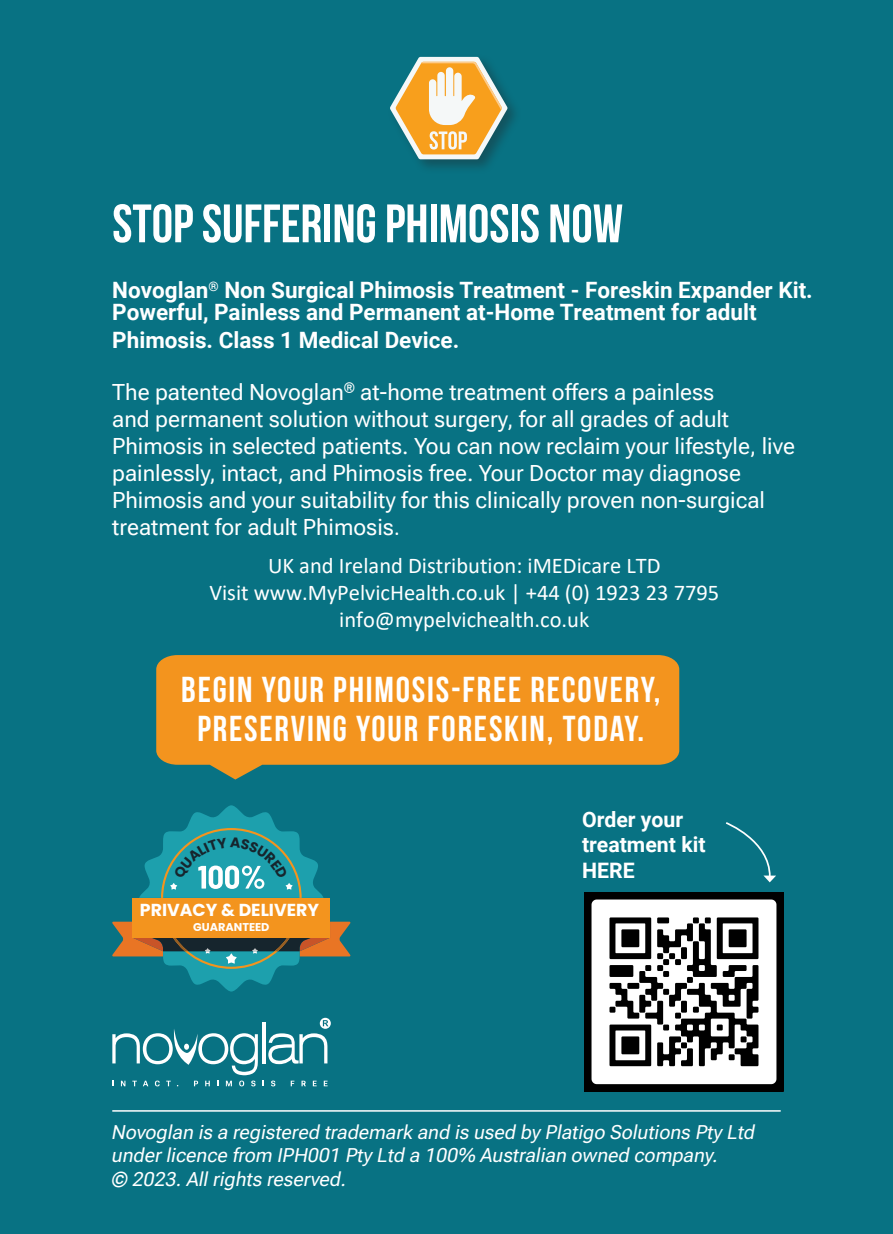
<style>
.page{position:relative;width:893px;height:1234px;background:#fff}
.page>*{position:absolute;margin:0;border:0;box-sizing:border-box;transform-origin:0 0}
.t1{font:700 54px "Bebas Neue";color:#fff}
.t2{font:700 36px/39px "Bebas Neue";letter-spacing:.05em;color:#fff;text-align:center}
.t3{font:22.5px/27px "Roboto Flex";color:#fff}
.t4{font:700 22.5px/21.6px "Roboto";color:#fff}
.t5{font:22.5px/27px "Calibri";color:#fff;text-align:center}
.t6{font:700 21.3px/25.5px "Roboto";color:#fff}
.t7{font:19.5px/23.4px "Roboto Flex";color:#fff}
.t8{font:700 17.4px "Poppins";color:#fff}
.t9{font:700 11.25px "Poppins";color:#fff}
.s1{font-family:"Calibri"}
</style>
<div class="page">
<div style="left:0;top:0;width:893px;height:1233px;background:#087283"></div>
<div style="left:388px;top:54px;width:134px;height:120px;background:#231f20;opacity:.37"></div>
<svg style="left:390px;top:57px;width:117px;height:102px"></svg>
<hr style="left:262px;top:1021px;width:4px;height:42px;background:#fff">
<svg style="left:268px;top:1017px;width:63px;height:46px"></svg>
<svg style="left:112px;top:1029px;width:146px;height:45px"></svg>
<svg style="left:121px;top:1080px;width:4px;height:5px"></svg>
<svg style="left:132px;top:1080px;width:5px;height:5px"></svg>
<svg style="left:143px;top:1080px;width:5px;height:5px"></svg>
<svg style="left:155px;top:1080px;width:5px;height:6px"></svg>
<svg style="left:166px;top:1080px;width:5px;height:5px"></svg>
<svg style="left:194px;top:1080px;width:4px;height:5px"></svg>
<svg style="left:205px;top:1080px;width:5px;height:5px"></svg>
<svg style="left:226px;top:1080px;width:6px;height:5px"></svg>
<svg style="left:239px;top:1080px;width:5px;height:6px"></svg>
<svg style="left:251px;top:1080px;width:5px;height:6px"></svg>
<svg style="left:271px;top:1080px;width:4px;height:6px"></svg>
<svg style="left:301px;top:1080px;width:5px;height:5px"></svg>
<svg style="left:313px;top:1080px;width:4px;height:5px"></svg>
<svg style="left:324px;top:1080px;width:4px;height:5px"></svg>
<svg style="left:156px;top:655px;width:523px;height:124px;background:#d89029"></svg>
<hr style="left:112px;top:1109px;width:669px;height:2px;background:#fff">
<svg style="left:726px;top:822px;width:50px;height:60px"></svg>
<img style="left:584px;top:892px;width:199px;height:199px">
<svg style="left:112px;top:805px;width:238px;height:186px"></svg>
<h1 class="t1" style="left:112px;top:194px;width:512px">STOP SUFFERING PHIMOSIS NOW</h1>
<p class="t4" style="left:112px;top:278px;width:702px">Novoglan<sup>®</sup> Non Surgical Phimosis Treatment - Foreskin Expander Kit.<br>Powerful, Painless and Permanent at-Home Treatment for adult</p>
<p class="t4" style="left:112px;top:328px;width:348px">Phimosis. Class 1 Medical Device.</p>
<p class="t3" style="left:112px;top:376px;width:684px">The patented Novoglan<sup>®</sup> at-home treatment offers a painless<br>and permanent solution without surgery, for all grades of adult Phimosis in selected patients. You can now reclaim your lifestyle, live painlessly, intact, and Phimosis free. Your Doctor may diagnose Phimosis and your suitability for this clinically proven non-surgical treatment for adult Phimosis<span class="s1">.</span></p>
<p class="t5" style="left:209px;top:551px;width:511px">UK and Ireland Distribution: iMEDicare LTD<br>Visit www.MyPelvicHealth.co.uk | +44 (0) 1923 23 7795 info@mypelvichealth.co.uk</p>
<h2 class="t2" style="left:181px;top:669px;width:481px">BEGIN YOUR PHIMOSIS-FREE RECOVERY,<br>PRESERVING YOUR FORESKIN, TODAY.</h2>
<p class="t8" style="left:140px;top:899px;width:181px">PRIVACY &amp; DELIVERY</p>
<p class="t9" style="left:193px;top:919px;width:78px">GUARANTEED</p>
<p class="t6" style="left:582px;top:805px;width:125px">Order your treatment kit<br>HERE</p>
<p class="t7" style="left:112px;top:1117px;width:644px">Novoglan is a registered trademark and is used by Platigo Solutions Pty Ltd under licence from IPH001 Pty Ltd a 100% Australian owned company.<br>© 2023. All rights reserved.</p>
</div>
